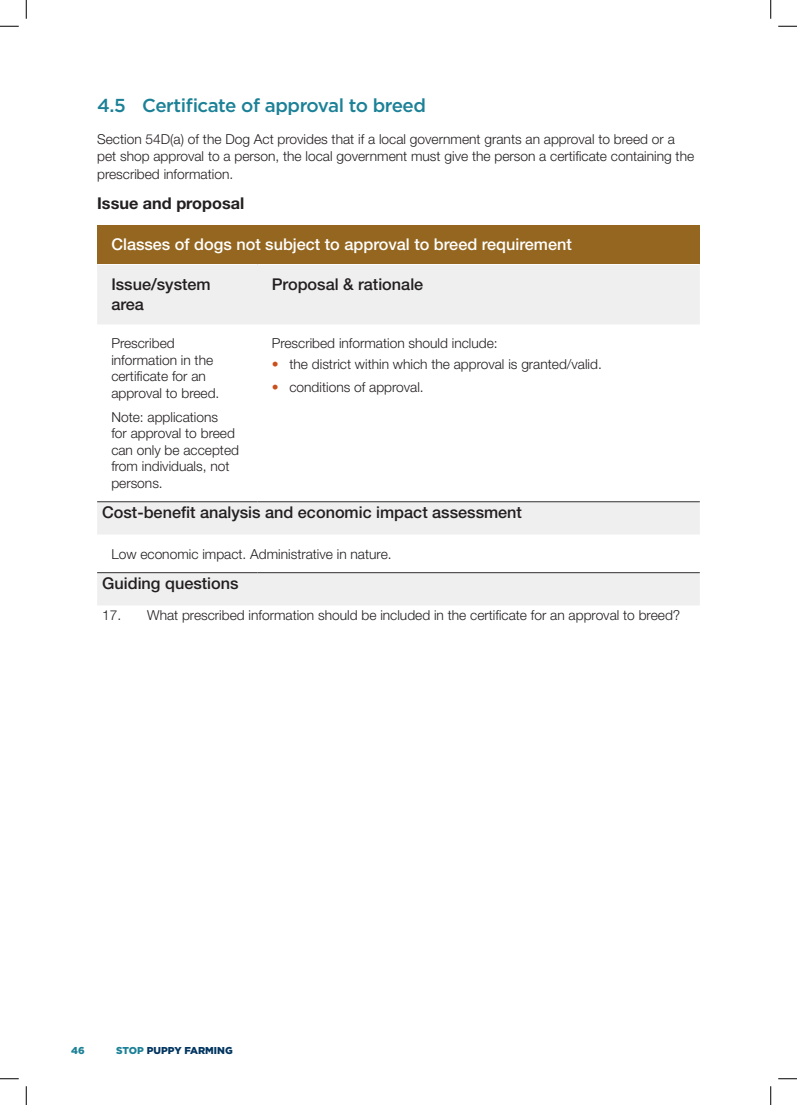
<style>
.page{position:relative;width:797px;height:1105px;background:#fff}
.page>*{position:absolute;margin:0;border:0;box-sizing:border-box;transform-origin:0 0}
.t1{font:500 18.75px "Gotham";letter-spacing:-.025em;color:#1c8197}
.t2{font:500 16.25px/20px "Helvetica Neue LT Std";color:#231f20}
.t3{font:500 16.25px "Helvetica Neue LT Std";color:#fff}
.t4{font:700 16.25px "Helvetica Neue LT Std";color:#231f20}
.t5{font:300 13.75px/16.5px "Helvetica Neue LT Std";color:#231f20}
.t6{font:900 10px "Gotham";color:#003560}
.t7{font:900 10px "Gotham";color:#1c8197}
.s1{font-weight:700;color:#ca4f1d}
.s2{color:#1c8197}
</style>
<div class="page">
<div style="left:97px;top:225px;width:602px;height:39px;background:#946620"></div>
<svg style="left:97px;top:265px;width:602px;height:340px"></svg>
<hr style="left:97px;top:501px;width:160px;height:1px;background:#312f30">
<hr style="left:257px;top:501px;width:442px;height:1px;background:#312f30">
<hr style="left:97px;top:572px;width:160px;height:1px;background:#312f30">
<hr style="left:257px;top:572px;width:442px;height:1px;background:#312f30">
<svg style="left:0;top:25px;width:19px;height:2px"></svg>
<svg style="left:778px;top:25px;width:19px;height:2px"></svg>
<svg style="left:0;top:1078px;width:19px;height:1px"></svg>
<svg style="left:778px;top:1078px;width:19px;height:1px"></svg>
<svg style="left:25px;top:0;width:2px;height:19px"></svg>
<svg style="left:25px;top:1086px;width:2px;height:19px"></svg>
<svg style="left:770px;top:0;width:1px;height:19px"></svg>
<svg style="left:770px;top:1086px;width:1px;height:19px"></svg>
<h1 class="t1" style="left:97px;top:93px;width:330px">4.5 Certificate of approval to breed</h1>
<p class="t5" style="left:97px;top:130px;width:598px;line-height:17.5px">Section 54D(a) of the Dog Act provides that if a local government grants an approval to breed or a pet shop approval to a person, the local government must give the person a certificate containing the prescribed information.</p>
<p class="t4" style="left:97px;top:193px;width:149px">Issue and proposal</p>
<p class="t3" style="left:111px;top:235px;width:462px">Classes of dogs not subject to approval to breed requirement</p>
<p class="t2" style="left:111px;top:274px;width:101px">Issue/system area</p>
<p class="t2" style="left:272px;top:274px;width:153px">Proposal &amp; rationale</p>
<p class="t5" style="left:111px;top:335px;width:110px">Prescribed information in the certificate for an approval to breed.</p>
<p class="t5" style="left:111px;top:408px;width:129px">Note: applications<br>for approval to breed can only be accepted from individuals, not persons.</p>
<p class="t5" style="left:272px;top:335px;width:227px">Prescribed information should include:</p>
<p class="t5" style="left:272px;top:355px;width:331px"><span class="s1">•</span> the district within which the approval is granted/valid.</p>
<p class="t5" style="left:272px;top:379px;width:153px"><span class="s1">•</span> conditions of approval.</p>
<p class="t2" style="left:102px;top:502px;width:421px">Cost-benefit analysis and economic impact assessment</p>
<p class="t5" style="left:111px;top:545px;width:282px">Low economic impact. Administrative in nature.</p>
<p class="t2" style="left:102px;top:573px;width:138px">Guiding questions</p>
<p class="t5" style="left:102px;top:607px;width:579px">17. What prescribed information should be included in the certificate for an approval to breed?</p>
<p class="t7" style="left:71px;top:1044px;width:15px">46</p>
<p class="t6" style="left:116px;top:1044px;width:118px"><span class="s2">STOP</span> PUPPY FARMING</p>
</div>
